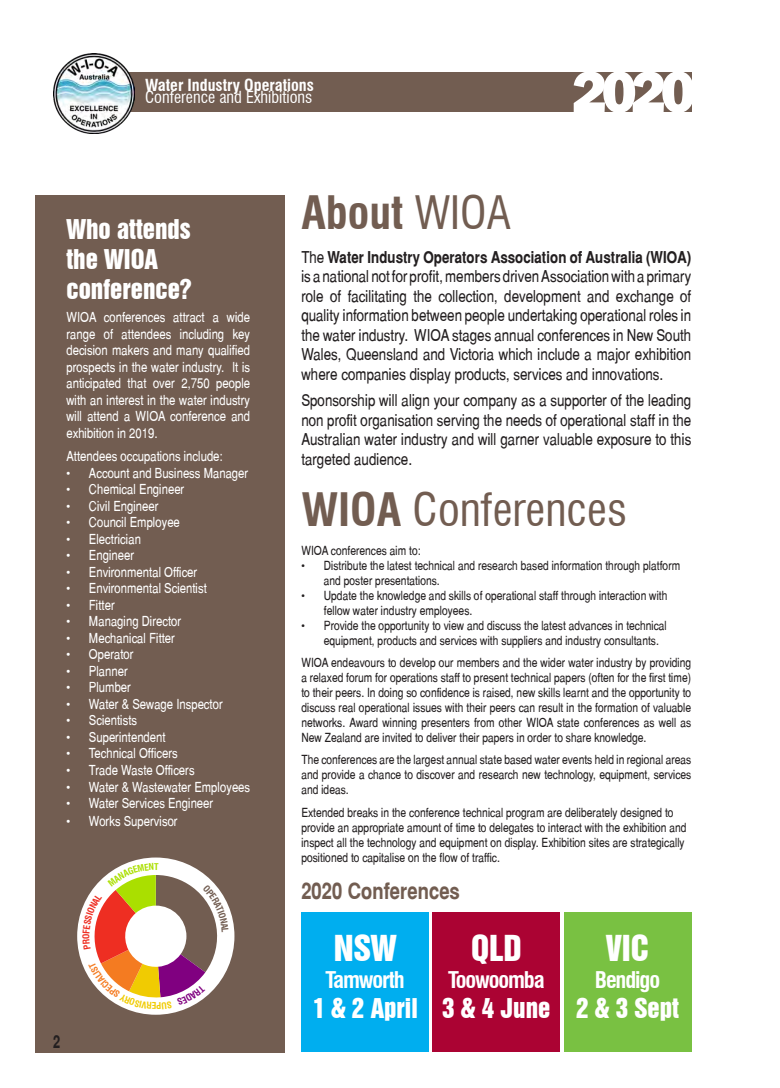
<style>
.page{position:relative;width:780px;height:1088px;background:#fff}
.page>*{position:absolute;margin:0;border:0;box-sizing:border-box;transform-origin:0 0}
.t1{font:800 60.75px "Franklin Gothic";color:#fff}
.Body{font:condensed 45px "Swiss 721 BT";color:#725d51}
.Body-2{font:700 condensed 45px "Swiss 721 BT";color:#725d51}
.t2{font:32.75px "Swiss 921 BT Regular A";color:#fff}
.Body-3{font:25px/30px "Swiss 921 BT Regular A";color:#fff}
.t3{font:700 condensed 22.5px "Swiss 721 BT";letter-spacing:-.05em;color:#fff}
.SubHead{font:700 22.5px "Switzerland Narrow";color:#725d51}
.t4{font:700 17.5px "Switzerland Narrow";color:#231f20;scale:.9 1}
.Body-4{font:16.25px/19.5px "Switzerland Narrow Plain";color:#231f20;text-align:justify}
.t5{font:condensed 16.25px "Swiss 721 BT";color:#fff}
.t6{font:700 condensed 16.25px "Swiss 721 BT";color:#fff}
.Body-5{font:13.75px/16.5px "Switzerland Narrow Plain";color:#fff;text-align:justify}
.Body-6{font:12.5px/15px "Switzerland Narrow Plain";color:#231f20}
.SubHead-2{font:12.5px/15px "Switzerland Narrow Plain";color:#231f20}
.s1{font-weight:400}
.s2{font-family:"Switzerland Narrow";font-weight:700}
.s3{font-weight:700}
</style>
<div class="page">
<div style="left:35px;top:195px;width:250px;height:857px;background:#725d51"></div>
<div style="left:77px;top:857px;width:157px;height:158px;background:#fff;border-radius:50%"></div>
<div style="left:126px;top:72px;width:565px;height:39px;background:#725d51"></div>
<img style="left:53px;top:53px;width:81px;height:80px">
<div style="left:301px;top:912px;width:128px;height:139px;background:#00aeef"></div>
<div style="left:432px;top:912px;width:128px;height:139px;background:#ab0333"></div>
<div style="left:563px;top:912px;width:128px;height:139px;background:#79c142"></div>
<svg style="left:82px;top:863px;width:147px;height:146px"></svg>
<h3 class="t6" style="left:145px;top:75px;width:170px">Water Industry Operations</h3>
<h3 class="t5" style="left:145px;top:88px;width:169px">Conference and Exhibitions</h3>
<h1 class="t1" style="left:572px;top:53px;width:126px">2020</h1>
<p class="Body-3" style="left:66px;top:214px;width:127px">Who attends the WIOA conference?</p>
<p class="Body-5" style="left:66px;top:309px;width:185px">WIOA conferences attract a wide range of attendees including key decision makers and many qualified prospects in the water industry. It is anticipated that over 2,750 people with an interest in the water industry will attend a WIOA conference and exhibition in 2019.</p>
<p class="Body-5" style="left:66px;top:448px;width:158px">Attendees occupations include:</p>
<p class="Body-5" style="left:66px;top:465px;width:183px">• Account and Business Manager</p>
<p class="Body-5" style="left:66px;top:481px;width:119px">• Chemical Engineer</p>
<p class="Body-5" style="left:66px;top:498px;width:94px">• Civil Engineer</p>
<p class="Body-5" style="left:66px;top:514px;width:115px">• Council Employee</p>
<p class="Body-5" style="left:66px;top:531px;width:76px">• Electrician</p>
<p class="Body-5" style="left:66px;top:547px;width:69px">• Engineer</p>
<p class="Body-5" style="left:66px;top:564px;width:132px">• Environmental Officer</p>
<p class="Body-5" style="left:66px;top:580px;width:142px">• Environmental Scientist</p>
<p class="Body-5" style="left:66px;top:597px;width:50px">• Fitter</p>
<p class="Body-5" style="left:66px;top:613px;width:116px">• Managing Director</p>
<p class="Body-5" style="left:66px;top:630px;width:110px">• Mechanical Fitter</p>
<p class="Body-5" style="left:66px;top:646px;width:69px">• Operator</p>
<p class="Body-5" style="left:66px;top:663px;width:63px">• Planner</p>
<p class="Body-5" style="left:66px;top:679px;width:66px">• Plumber</p>
<p class="Body-5" style="left:66px;top:696px;width:158px">• Water &amp; Sewage Inspector</p>
<p class="Body-5" style="left:66px;top:712px;width:72px">• Scientists</p>
<p class="Body-5" style="left:66px;top:729px;width:101px">• Superintendent</p>
<p class="Body-5" style="left:66px;top:745px;width:113px">• Technical Officers</p>
<p class="Body-5" style="left:66px;top:762px;width:130px">• Trade Waste Officers</p>
<p class="Body-5" style="left:66px;top:778px;width:185px">• Water &amp; Wastewater Employees</p>
<p class="Body-5" style="left:66px;top:795px;width:148px">• Water Services Engineer</p>
<p class="Body-5" style="left:66px;top:813px;width:113px">• Works Supervisor</p>
<h3 class="t4" style="left:53px;top:1031px;width:9px">2</h3>
<p class="Body-2" style="left:301px;top:186px;width:211px">About <span class="s1">WIOA</span></p>
<p class="Body-4" style="left:301px;top:247px;width:391px">The <span class="s2">Water Industry Operators Association of Australia (WIOA) </span>is a national not for profit, members driven Association with a primary role of facilitating the collection, development and exchange of quality information between people undertaking operational roles in the water industry. WIOA stages annual conferences in New South Wales, Queensland and Victoria which include a major exhibition where companies display products, services and innovations.</p>
<p class="Body-4" style="left:301px;top:391px;width:391px">Sponsorship will align your company as a supporter of the leading non profit organisation serving the needs of operational staff in the Australian water industry and will garner valuable exposure to this targeted audience.</p>
<p class="Body" style="left:301px;top:483px;width:327px"><span class="s3">WIOA</span> Conferences</p>
<p class="Body-6" style="left:301px;top:543px;width:121px">WIOA conferences aim to:</p>
<p class="Body-6" style="left:324px;top:558px;width:358px;text-indent:-22px">• Distribute the latest technical and research based information through platform and poster presentations.</p>
<p class="Body-6" style="left:324px;top:588px;width:345px;text-indent:-22px">• Update the knowledge and skills of operational staff through interaction with fellow water industry employees.</p>
<p class="Body-6" style="left:324px;top:618px;width:344px;text-indent:-22px">• Provide the opportunity to view and discuss the latest advances in technical equipment, products and services with suppliers and industry consultants.</p>
<p class="Body-6" style="left:301px;top:655px;width:391px;text-align:justify">WIOA endeavours to develop our members and the wider water industry by providing a relaxed forum for operations staff to present technical papers (often for the first time) to their peers. In doing so confidence is raised, new skills learnt and the opportunity to discuss real operational issues with their peers can result in the formation of valuable networks. Award winning presenters from other WIOA state conferences as well as New Zealand are invited to deliver their papers in order to share knowledge.</p>
<p class="Body-6" style="left:301px;top:752px;width:391px;text-align:justify">The conferences are the largest annual state based water events held in regional areas and provide a chance to discover and research new technology, equipment, services and ideas.</p>
<p class="SubHead-2" style="left:301px;top:804px;width:386px">Extended breaks in the conference technical program are deliberately designed to provide an appropriate amount of time to delegates to interact with the exhibition and inspect all the technology and equipment on display. Exhibition sites are strategically positioned to capitalise on the flow of traffic.</p>
<p class="SubHead" style="left:301px;top:878px;width:160px">2020 Conferences</p>
<p class="t2" style="left:334px;top:926px;width:64px">NSW</p>
<p class="t3" style="left:325px;top:966px;width:81px">Tamworth</p>
<p class="Body-3" style="left:312px;top:992px;width:107px">1 &amp; 2 April</p>
<p class="t2" style="left:471px;top:926px;width:52px">QLD</p>
<p class="t3" style="left:448px;top:966px;width:98px">Toowoomba</p>
<p class="Body-3" style="left:442px;top:992px;width:110px">3 &amp; 4 June</p>
<p class="t2" style="left:606px;top:926px;width:44px">VIC</p>
<p class="t3" style="left:595px;top:966px;width:67px">Bendigo</p>
<p class="Body-3" style="left:576px;top:992px;width:104px">2 &amp; 3 Sept</p>
</div>
